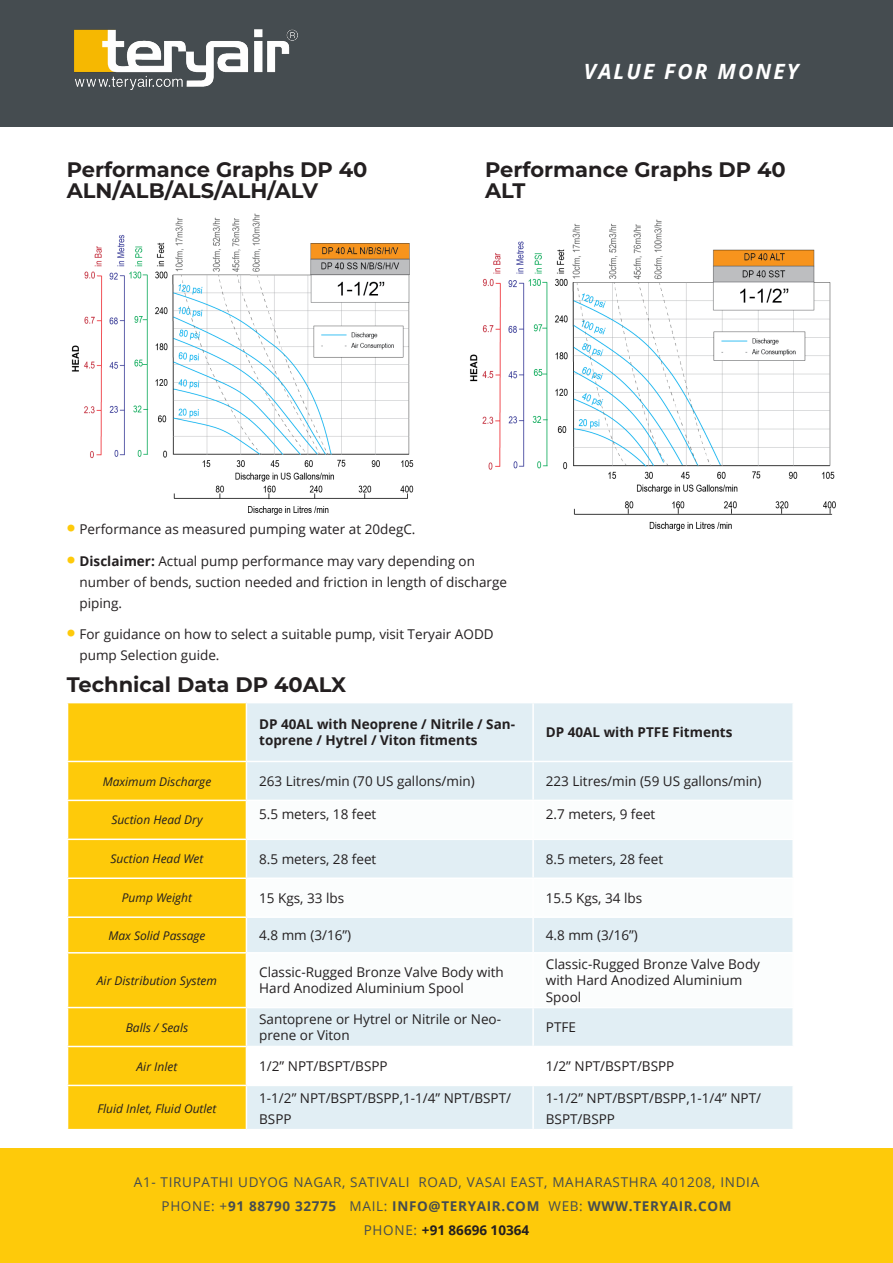
<style>
.page{position:relative;width:893px;height:1263px;background:#fff}
.page>*{position:absolute;margin:0;border:0;box-sizing:border-box;transform-origin:0 0}
.t1{font:700 21px/21px "Montserrat";color:#231f20}
.t2{font:italic 700 21px "Open Sans";letter-spacing:.1em;color:#fff}
.t3{font:13.5px/21px "Open Sans";color:#231f20}
.t4{font:13.5px/24px "Open Sans";letter-spacing:.05em;color:#454c50;text-align:center}
.t5{font:700 13.5px/16.2px "Open Sans";color:#231f20}
.t6{font:italic 12px "Open Sans";color:#231f20}
.s1{font-family:"Montserrat";font-weight:900;font-size:21px;color:#feca0a}
.s2{font-weight:700}
.s3{font-weight:700;color:#231f20}
</style>
<div class="page">
<div style="left:0;top:0;width:893px;height:126px;background:#454c50"></div>
<div style="left:0;top:1148px;width:893px;height:115px;background:#feca0a"></div>
<svg style="left:74px;top:60px;width:1px;height:13px"></svg>
<img style="left:470px;top:219px;width:366px;height:312px">
<img style="left:71px;top:213px;width:343px;height:302px">
<img style="left:75px;top:30px;width:223px;height:60px">
<div style="left:68px;top:703px;width:178px;height:426px;background:#feca0a"></div>
<div style="left:247px;top:703px;width:545px;height:426px;background:#e1eef4"></div>
<div style="left:68px;top:801px;width:178px;height:206px;background:#feca0a"></div>
<svg style="left:247px;top:801px;width:545px;height:206px"></svg>
<svg style="left:247px;top:1047px;width:545px;height:38px"></svg>
<hr style="left:67px;top:838px;width:179px;height:2px;background:#fff">
<hr style="left:246px;top:838px;width:287px;height:2px;background:#fff">
<hr style="left:533px;top:838px;width:261px;height:2px;background:#fff">
<hr style="left:67px;top:877px;width:179px;height:2px;background:#fff">
<hr style="left:246px;top:877px;width:287px;height:2px;background:#fff">
<hr style="left:533px;top:877px;width:261px;height:2px;background:#fff">
<hr style="left:67px;top:916px;width:179px;height:2px;background:#fff">
<hr style="left:246px;top:916px;width:287px;height:2px;background:#fff">
<hr style="left:533px;top:916px;width:261px;height:2px;background:#fff">
<hr style="left:67px;top:952px;width:179px;height:1px;background:#fff">
<hr style="left:246px;top:952px;width:287px;height:1px;background:#fff">
<hr style="left:533px;top:952px;width:261px;height:1px;background:#fff">
<hr style="left:67px;top:1007px;width:179px;height:1px;background:#fff">
<hr style="left:246px;top:1007px;width:287px;height:1px;background:#fff">
<hr style="left:533px;top:1007px;width:261px;height:1px;background:#fff">
<hr style="left:67px;top:800px;width:179px;height:1px;background:#fff">
<hr style="left:246px;top:800px;width:287px;height:1px;background:#fff">
<hr style="left:533px;top:800px;width:261px;height:1px;background:#fff">
<hr style="left:532px;top:703px;width:2px;height:58px;background:#fff">
<hr style="left:532px;top:762px;width:2px;height:38px;background:#fff">
<hr style="left:532px;top:801px;width:2px;height:37px;background:#fff">
<hr style="left:532px;top:840px;width:2px;height:37px;background:#fff">
<hr style="left:532px;top:879px;width:2px;height:37px;background:#fff">
<hr style="left:532px;top:918px;width:2px;height:34px;background:#fff">
<hr style="left:532px;top:953px;width:2px;height:54px;background:#fff">
<hr style="left:532px;top:1008px;width:2px;height:38px;background:#fff">
<hr style="left:532px;top:1047px;width:2px;height:38px;background:#fff">
<hr style="left:532px;top:1086px;width:2px;height:43px;background:#fff">
<hr style="left:67px;top:1046px;width:179px;height:1px;background:#fff">
<hr style="left:246px;top:1046px;width:287px;height:1px;background:#fff">
<hr style="left:533px;top:1046px;width:261px;height:1px;background:#fff">
<hr style="left:67px;top:1085px;width:179px;height:1px;background:#fff">
<hr style="left:246px;top:1085px;width:287px;height:1px;background:#fff">
<hr style="left:533px;top:1085px;width:261px;height:1px;background:#fff">
<hr style="left:67px;top:761px;width:179px;height:1px;background:#fff">
<hr style="left:246px;top:761px;width:287px;height:1px;background:#fff">
<hr style="left:533px;top:761px;width:261px;height:1px;background:#fff">
<h1 class="t2" style="left:584px;top:57px;width:216px">VALUE FOR MONEY</h1>
<h1 class="t1" style="left:67px;top:158px;width:302px">Performance Graphs DP 40<br>ALN/ALB/ALS/ALH/ALV</h1>
<h1 class="t1" style="left:485px;top:158px;width:302px">Performance Graphs DP 40<br>ALT</h1>
<p class="t3" style="left:67px;top:518px;width:350px"><span class="s1">•</span> Performance as measured pumping water at 20degC.</p>
<p class="t3" style="left:80px;top:550px;width:429px;text-indent:-13px"><span class="s1">•</span> <span class="s2">Disclaimer:</span> Actual pump performance may vary depending on number of bends, suction needed and friction in length of discharge piping.</p>
<p class="t3" style="left:80px;top:623px;width:416px;text-indent:-13px"><span class="s1">•</span> For guidance on how to select a suitable pump, visit Teryair AODD pump Selection guide.</p>
<h1 class="t1" style="left:67px;top:673px;width:281px">Technical Data DP 40ALX</h1>
<p class="t5" style="left:259px;top:716px;width:257px">DP 40AL with Neoprene / Nitrile / San&shy;toprene / Hytrel / Viton fitments</p>
<p class="t5" style="left:546px;top:724px;width:188px">DP 40AL with PTFE Fitments</p>
<p class="t6" style="left:103px;top:773px;width:110px">Maximum Discharge</p>
<p class="t3" style="left:259px;top:770px;width:217px">263 Litres/min (70 US gallons/min)</p>
<p class="t3" style="left:546px;top:770px;width:217px">223 Litres/min (59 US gallons/min)</p>
<p class="t6" style="left:111px;top:812px;width:93px">Suction Head Dry</p>
<p class="t3" style="left:259px;top:803px;width:119px">5.5 meters, 18 feet</p>
<p class="t3" style="left:546px;top:803px;width:111px">2.7 meters, 9 feet</p>
<p class="t6" style="left:110px;top:851px;width:94px">Suction Head Wet</p>
<p class="t3" style="left:259px;top:848px;width:119px">8.5 meters, 28 feet</p>
<p class="t3" style="left:546px;top:848px;width:119px">8.5 meters, 28 feet</p>
<p class="t6" style="left:122px;top:890px;width:72px">Pump Weight</p>
<p class="t3" style="left:259px;top:887px;width:86px">15 Kgs, 33 lbs</p>
<p class="t3" style="left:546px;top:887px;width:98px">15.5 Kgs, 34 lbs</p>
<p class="t6" style="left:108px;top:927px;width:99px">Max Solid Passage</p>
<p class="t3" style="left:259px;top:924px;width:94px">4.8 mm (3/16”)</p>
<p class="t3" style="left:546px;top:924px;width:94px">4.8 mm (3/16”)</p>
<p class="t6" style="left:97px;top:972px;width:121px">Air Distribution System</p>
<p class="t3" style="left:259px;top:964px;width:246px;line-height:16.2px">Classic-Rugged Bronze Valve Body with<br>Hard Anodized Aluminium Spool</p>
<p class="t3" style="left:546px;top:956px;width:216px;line-height:16.2px">Classic-Rugged Bronze Valve Body with Hard Anodized Aluminium<br>Spool</p>
<p class="t6" style="left:126px;top:1019px;width:64px">Balls / Seals</p>
<p class="t3" style="left:259px;top:1011px;width:243px;line-height:16.2px">Santoprene or Hytrel or Nitrile or Neo&shy;prene or Viton</p>
<p class="t3" style="left:546px;top:1016px;width:32px">PTFE</p>
<p class="t6" style="left:137px;top:1058px;width:42px">Air Inlet</p>
<p class="t3" style="left:259px;top:1055px;width:130px">1/2” NPT/BSPT/BSPP</p>
<p class="t3" style="left:546px;top:1055px;width:130px">1/2” NPT/BSPT/BSPP</p>
<p class="t6" style="left:98px;top:1100px;width:120px">Fluid Inlet, Fluid Outlet</p>
<p class="t3" style="left:259px;top:1087px;width:253px">1-1/2” NPT/BSPT/BSPP,1-1/4” NPT/BSPT/<br>BSPP</p>
<p class="t3" style="left:546px;top:1087px;width:217px">1-1/2” NPT/BSPT/BSPP,1-1/4” NPT/<br>BSPT/BSPP</p>
<p class="t4" style="left:134px;top:1169px;width:627px">A1- TIRUPATHI UDYOG NAGAR, SATIVALI ROAD, VASAI EAST, MAHARASTHRA 401208, INDIA<br>PHONE: +<span class="s2">91 88790 32775</span> MAIL: <span class="s2">INFO@TERYAIR.COM</span> WEB: <span class="s2">WWW.TERYAIR.COM<br></span>PHONE: <span class="s3">+91 86696 10364</span></p>
</div>
